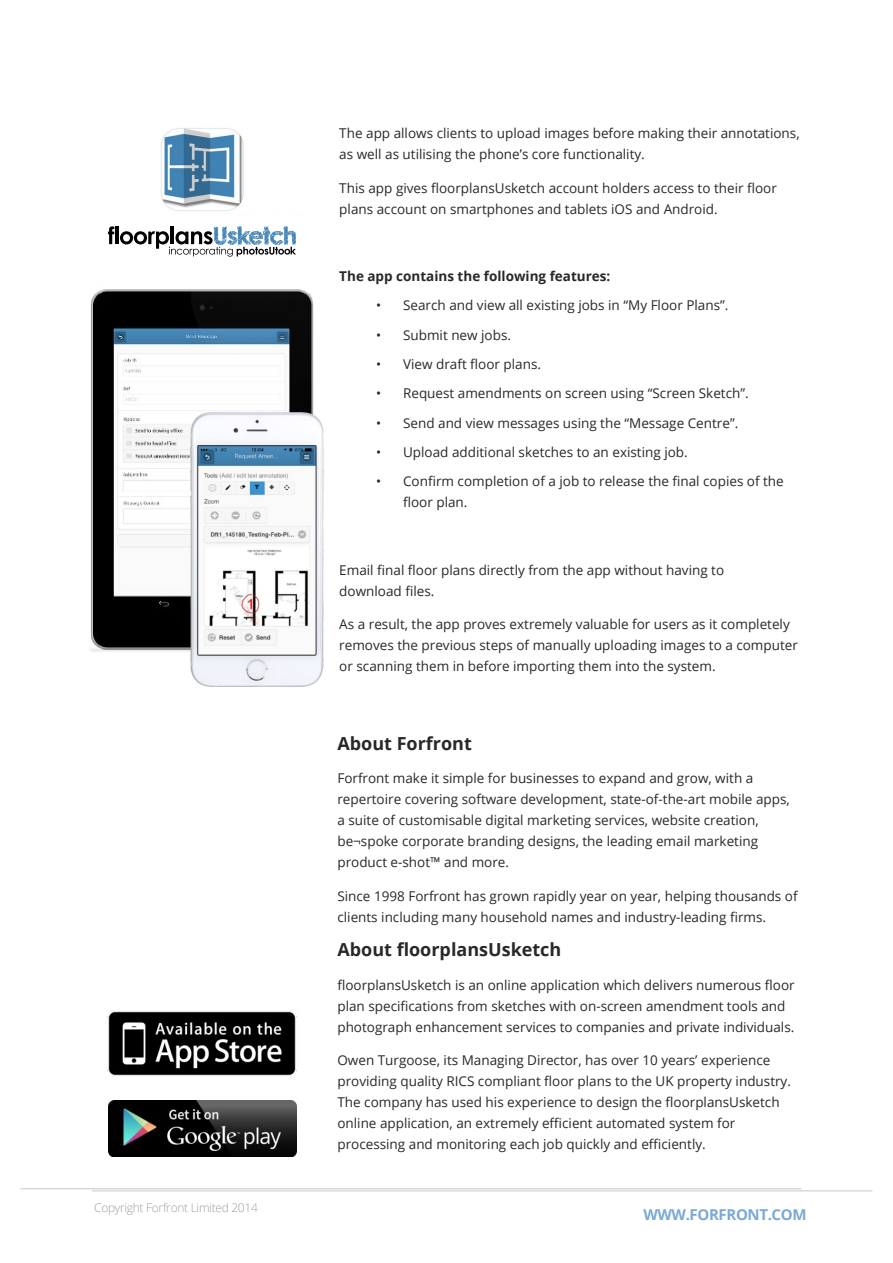
<style>
.page{position:relative;width:893px;height:1263px;background:#fff}
.page>*{position:absolute;margin:0;border:0;box-sizing:border-box;transform-origin:0 0}
.t1{font:700 18px "Open Sans";color:#292829}
.t2{font:700 15px "Open Sans";letter-spacing:-.025em;color:#7aa9d4}
.t3{font:13.5px/21px "Open Sans";color:#292829}
.t4{font:700 13.5px "Open Sans";color:#292829}
.t5{font:300 12px "Open Sans";letter-spacing:-.025em;color:#9d9fa2}
</style>
<div class="page">
<hr style="left:92px;top:1190px;width:780px;height:1px;background:#c7c8ca">
<hr style="left:20px;top:1188px;width:781px;height:1px;background:#c7c8ca">
<img style="left:90px;top:289px;width:224px;height:363px">
<img style="left:190px;top:412px;width:134px;height:274px">
<img style="left:107px;top:1010px;width:190px;height:67px">
<img style="left:108px;top:1101px;width:189px;height:55px">
<img style="left:160px;top:128px;width:84px;height:83px">
<svg style="left:108px;top:226px;width:6px;height:18px"></svg>
<hr style="left:115px;top:227px;width:3px;height:17px;background:#000">
<svg style="left:120px;top:226px;width:176px;height:31px"></svg>
<p class="t5" style="left:94px;top:1199px;width:165px">Copyright Forfront Limited 2014</p>
<p class="t3" style="left:339px;top:122px;width:462px">The app allows clients to upload images before making their annotations, as well as utilising the phone’s core functionality.</p>
<p class="t3" style="left:339px;top:177px;width:439px">This app gives floorplansUsketch account holders access to their floor plans account on smartphones and tablets iOS and Android.</p>
<p class="t4" style="left:339px;top:267px;width:273px">The app contains the following features:</p>
<p class="t3" style="left:376px;top:295px;width:354px">• Search and view all existing jobs in “My Floor Plans”.</p>
<p class="t3" style="left:376px;top:324px;width:136px">• Submit new jobs.</p>
<p class="t3" style="left:376px;top:353px;width:167px">• View draft floor plans.</p>
<p class="t3" style="left:376px;top:382px;width:374px">• Request amendments on screen using “Screen Sketch”.</p>
<p class="t3" style="left:376px;top:412px;width:364px">• Send and view messages using the “Message Centre”.</p>
<p class="t3" style="left:376px;top:441px;width:313px">• Upload additional sketches to an existing job.</p>
<p class="t3" style="left:403px;top:470px;width:382px;text-indent:-27px">• Confirm completion of a job to release the final copies of the floor plan.</p>
<p class="t3" style="left:339px;top:559px;width:386px">Email final floor plans directly from the app without having to download files.</p>
<p class="t3" style="left:339px;top:614px;width:460px">As a result, the app proves extremely valuable for users as it completely removes the previous steps of manually uploading images to a computer or scanning them in before importing them into the system.</p>
<h1 class="t1" style="left:337px;top:730px;width:136px">About Forfront</h1>
<p class="t3" style="left:337px;top:767px;width:454px">Forfront make it simple for businesses to expand and grow, with a repertoire covering software development, state-of-the-art mobile apps, a suite of customisable digital marketing services, website creation, be¬spoke corporate branding designs, the leading email marketing product e-shot™ and more.</p>
<p class="t3" style="left:337px;top:885px;width:462px">Since 1998 Forfront has grown rapidly year on year, helping thousands of clients including many household names and industry-leading firms.</p>
<h1 class="t1" style="left:337px;top:936px;width:225px">About floorplansUsketch</h1>
<p class="t3" style="left:337px;top:974px;width:459px">floorplansUsketch is an online application which delivers numerous floor plan specifications from sketches with on-screen amendment tools and photograph enhancement services to companies and private individuals.</p>
<p class="t3" style="left:337px;top:1049px;width:455px">Owen Turgoose, its Managing Director, has over 10 years’ experience providing quality RICS compliant floor plans to the UK property industry.<br>The company has used his experience to design the floorplansUsketch online application, an extremely efficient automated system for processing and monitoring each job quickly and efficiently.</p>
<p class="t2" style="left:643px;top:1204px;width:16px">www</p>
<p class="t2" style="left:686px;top:1204px;width:120px">.forfront.com</p>
</div>
